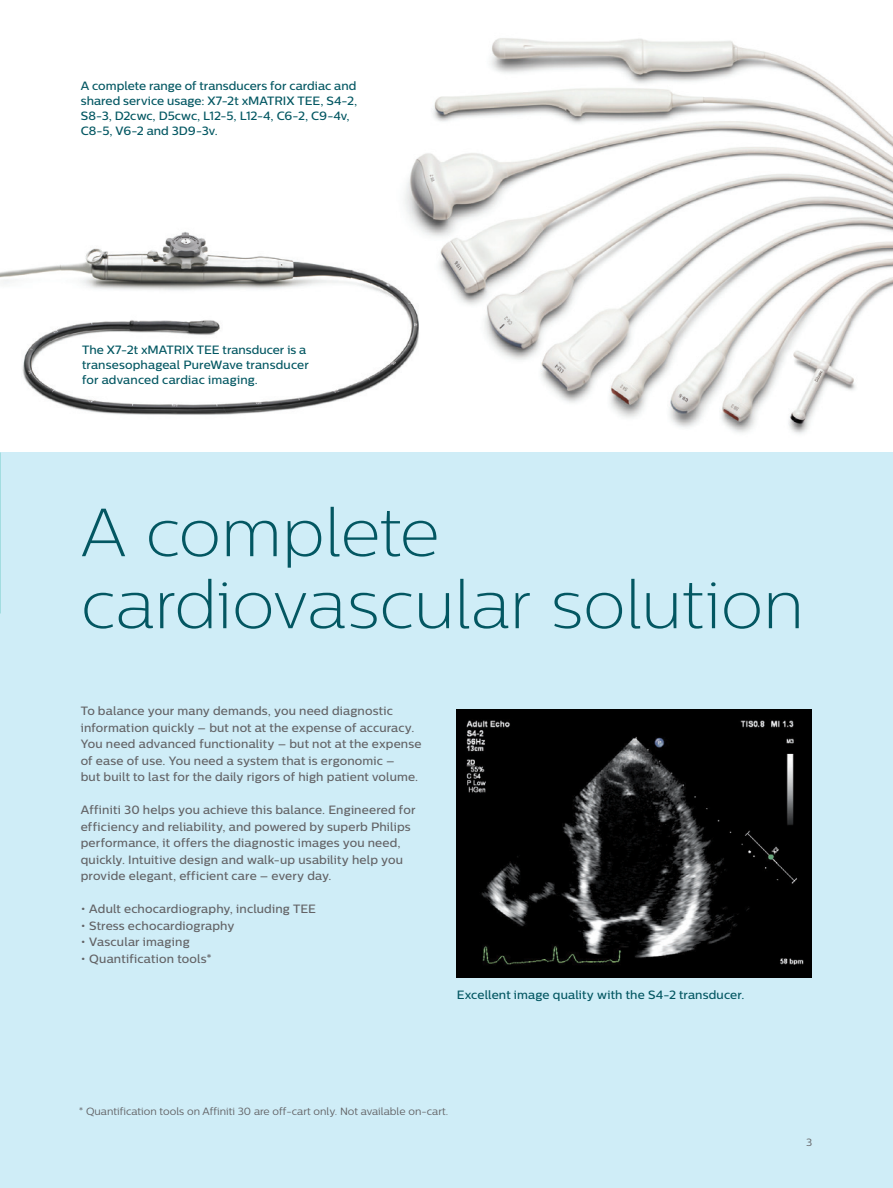
<style>
.page{position:relative;width:893px;height:1188px;background:#fff}
.page>*{position:absolute;margin:0;border:0;box-sizing:border-box;transform-origin:0 0}
.t1{font:67.5px/72px "Centrale Sans X Light";letter-spacing:-.005em;color:#035762}
.t2{font:500 12px/16.5px "Centrale Sans";letter-spacing:.01em;color:#636366}
.t3{font:500 12px/15px "Centrale Sans";letter-spacing:.005em;color:#035762}
.t4{font:10.5px "Centrale Sans";color:#636366}
</style>
<div class="page">
<div style="left:0;top:453px;width:893px;height:735px;background:#cfedf7"></div>
<img style="left:404px;top:38px;width:489px;height:396px">
<div style="left:457px;top:710px;width:355px;height:268px;background:#000"></div>
<img style="left:466px;top:720px;width:338px;height:245px">
<img style="left:0;top:224px;width:422px;height:209px">
<p class="t3" style="left:81px;top:78px;width:278px">A complete range of transducers for cardiac and shared service usage: X7-2t xMATRIX TEE, S4-2, S8-3, D2cwc, D5cwc, L12-5, L12-4, C6-2, C9-4v, C8-5, V6-2 and 3D9-3v.</p>
<p class="t3" style="left:82px;top:342px;width:228px">The X7-2t xMATRIX TEE transducer is a transesophageal PureWave transducer for advanced cardiac imaging.</p>
<h1 class="t1" style="left:81px;top:496px;width:725px">A complete cardiovascular solution</h1>
<p class="t2" style="left:81px;top:703px;width:342px">To balance your many demands, you need diagnostic information quickly – but not at the expense of accuracy.<br>You need advanced functionality – but not at the expense of ease of use. You need a system that is ergonomic –<br>but built to last for the daily rigors of high patient volume.</p>
<p class="t2" style="left:81px;top:802px;width:336px">Affiniti 30 helps you achieve this balance. Engineered for efficiency and reliability, and powered by superb Philips performance, it offers the diagnostic images you need, quickly. Intuitive design and walk-up usability help you provide elegant, efficient care – every day.</p>
<p class="t2" style="left:81px;top:901px;width:237px">• Adult echocardiography, including TEE</p>
<p class="t2" style="left:81px;top:917px;width:155px">• Stress echocardiography</p>
<p class="t2" style="left:81px;top:934px;width:110px">• Vascular imaging</p>
<p class="t2" style="left:81px;top:950px;width:132px">• Quantification tools*</p>
<p class="t3" style="left:457px;top:987px;width:289px">Excellent image quality with the S4-2 transducer.</p>
<p class="t4" style="left:79px;top:1105px;width:371px">* Quantification tools on Affiniti 30 are off-cart only. Not available on-cart.</p>
<p class="t4" style="left:806px;top:1136px;width:8px">3</p>
</div>
